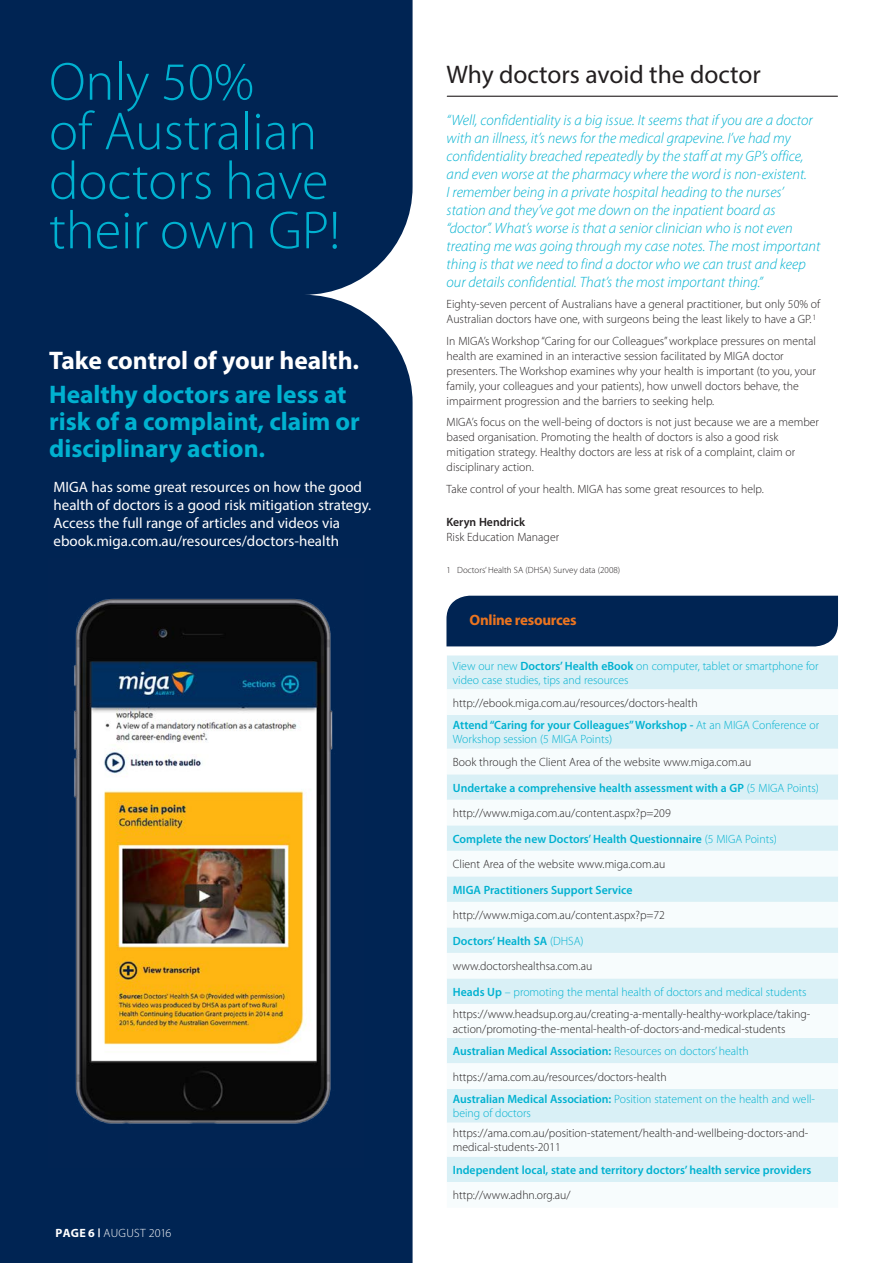
<style>
.page{position:relative;width:893px;height:1263px;background:#fff}
.page>*{position:absolute;margin:0;border:0;box-sizing:border-box;transform-origin:0 0}
.t1{font:300 54px/49.5px "Myriad Pro";color:#00b1d0}
.t2{font:700 25.5px/27px "Myriad Pro";color:#00b1d0}
.t3{font:25.5px "Myriad Pro";color:#231f20}
.t4{font:700 25.5px "Myriad Pro";color:#fff}
.t5{font:italic 300 15px/18px "Myriad Pro";color:#00b1d0}
.t6{font:15px/18px "Myriad Pro";color:#fff}
.t7{font:700 15px "Myriad Pro";letter-spacing:-.02em;color:#eb741f}
.t8{font:300 12px/15px "Myriad Pro";color:#231f20}
.t9{font:300 12px/14.2px "Myriad Pro";color:#00b1d0}
.t10{font:600 12px "Myriad Pro";color:#00b1d0}
.t11{font:300 12px "Myriad Pro";letter-spacing:.03em;color:#fff}
.t12{font:600 12px "Myriad Pro";color:#231f20}
.t13{font:300 9px "Myriad Pro";color:#231f20}
.s1{font-weight:700}
.s2{font-weight:600}
.s3{font-weight:600;color:#00b1d0}
.s4{color:#00b1d0}
</style>
<div class="page">
<div style="left:0;top:0;width:412px;height:1263px;background:#002453"></div>
<hr style="left:447px;top:96px;width:390px;height:1px;background:#231f20">
<div style="left:447px;top:655px;width:391px;height:34px;background:#d9f0f6"></div>
<svg style="left:447px;top:689px;width:391px;height:493px"></svg>
<div style="left:446px;top:595px;width:392px;height:52px;background:#002453"></div>
<img style="left:49px;top:558px;width:315px;height:609px">
<h1 class="t1" style="left:49px;top:56px;width:293px">Only 50%<br>of Australian doctors have their own GP!</h1>
<h2 class="t4" style="left:49px;top:344px;width:312px">Take control of your health.</h2>
<h2 class="t2" style="left:49px;top:380px;width:312px">Healthy doctors are less at risk of a complaint, claim or disciplinary action.</h2>
<p class="t6" style="left:53px;top:478px;width:319px">MIGA has some great resources on how the good health of doctors is a good risk mitigation strategy.<br>Access the full range of articles and videos via ebook.miga.com.au/resources/doctors-health</p>
<p class="t11" style="left:56px;top:1226px;width:117px"><span class="s1">PAGE 6</span> <sup>|</sup> AUGUST 2016</p>
<h2 class="t3" style="left:446px;top:59px;width:316px">Why doctors avoid the doctor</h2>
<p class="t5" style="left:447px;top:111px;width:375px">“Well, confidentiality is a big issue. It seems that if you are a doctor with an illness, it’s news for the medical grapevine. I’ve had my confidentiality breached repeatedly by the staff at my GP’s office, and even worse at the pharmacy where the word is non-existent.<br>I remember being in a private hospital heading to the nurses’ station and they’ve got me down on the inpatient board as “doctor”. What’s worse is that a senior clinician who is not even treating me was going through my case notes. The most important thing is that we need to find a doctor who we can trust and keep our details confidential. That’s the most important thing.”</p>
<p class="t8" style="left:447px;top:297px;width:375px">Eighty-seven percent of Australians have a general practitioner, but only 50% of<br>Australian doctors have one, with surgeons being the least likely to have a GP.<sup>1</sup></p>
<p class="t8" style="left:447px;top:333px;width:371px">In MIGA’s Workshop “Caring for our Colleagues” workplace pressures on mental health are examined in an interactive session facilitated by MIGA doctor presenters. The Workshop examines why your health is important (to you, your family, your colleagues and your patients), how unwell doctors behave, the impairment progression and the barriers to seeking help.</p>
<p class="t8" style="left:447px;top:415px;width:374px">MIGA’s focus on the well-being of doctors is not just because we are a member based organisation. Promoting the health of doctors is also a good risk mitigation strategy. Healthy doctors are less at risk of a complaint, claim or disciplinary action.</p>
<p class="t8" style="left:447px;top:481px;width:319px">Take control of your health. MIGA has some great resources to help.</p>
<p class="t12" style="left:446px;top:514px;width:80px">Keryn Hendrick</p>
<p class="t8" style="left:446px;top:529px;width:114px">Risk Education Manager</p>
<p class="t13" style="left:446px;top:564px;width:175px">1 Doctors’ Health SA (DHSA) Survey data (2008)</p>
<p class="t7" style="left:469px;top:611px;width:109px">Online resources</p>
<p class="t9" style="left:453px;top:659px;width:367px">View our new <span class="s2">Doctors’ Health eBook</span> on computer, tablet or smartphone for video case studies, tips and resources</p>
<p class="t8" style="left:453px;top:691px;width:368px;line-height:22.5px">http://ebook.miga.com.au/resources/doctors-health<br><span class="s3">Attend “Caring for your Colleagues” Workshop -</span> <span class="s4">At an MIGA Conference or</span></p>
<p class="t9" style="left:453px;top:732px;width:161px">Workshop session (5 MIGA Points)</p>
<p class="t8" style="left:453px;top:749px;width:368px;line-height:25.5px">Book through the Client Area of the website www.miga.com.au<br><span class="s3">Undertake a comprehensive health assessment with a GP</span> <span class="s4">(5 MIGA Points) </span>http://www.miga.com.au/content.aspx?p=209<br><span class="s3">Complete the new Doctors’ Health Questionnaire</span> <span class="s4">(5 MIGA Points)<br></span>Client Area of the website www.miga.com.au</p>
<p class="t10" style="left:453px;top:882px;width:181px">MIGA Practitioners Support Service</p>
<p class="t8" style="left:453px;top:902px;width:355px;line-height:25.5px">http://www.miga.com.au/content.aspx?p=72<br><span class="s3">Doctors’ Health SA</span> <span class="s4">(DHSA)<br></span>www.doctorshealthsa.com.au<br><span class="s3">Heads Up</span> <span class="s4">– promoting the mental health of doctors and medical students</span></p>
<p class="t8" style="left:453px;top:1007px;width:359px;line-height:14.2px">https://www.headsup.org.au/creating-a-mentally-healthy-workplace/taking&shy;action/promoting-the-mental-health-of-doctors-and-medical-students</p>
<p class="t8" style="left:453px;top:1038px;width:297px;line-height:25.5px"><span class="s3">Australian Medical Association:</span> <span class="s4">Resources on doctors’ health </span>https://ama.com.au/resources/doctors-health</p>
<p class="t9" style="left:453px;top:1092px;width:364px"><span class="s2">Australian Medical Association:</span> Position statement on the health and well&shy;being of doctors</p>
<p class="t8" style="left:453px;top:1126px;width:357px;line-height:14.2px">https://ama.com.au/position-statement/health-and-wellbeing-doctors-and&shy;medical-students-2011</p>
<p class="t10" style="left:453px;top:1162px;width:360px">Independent local, state and territory doctors’ health service providers</p>
<p class="t8" style="left:453px;top:1188px;width:119px">http://www.adhn.org.au/</p>
</div>
